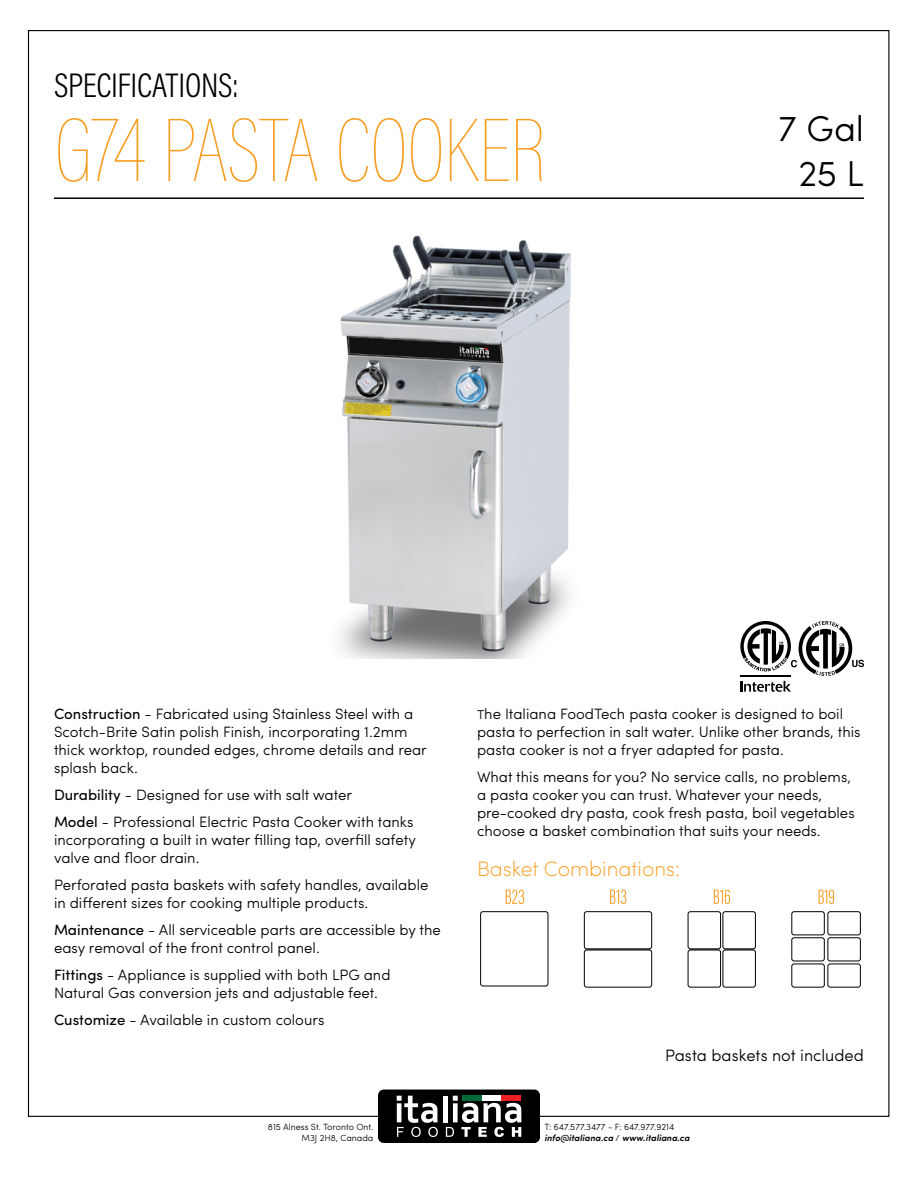
<style>
.page{position:relative;width:918px;height:1188px;background:#fff}
.page>*{position:absolute;margin:0;border:0;box-sizing:border-box;transform-origin:0 0}
.t1{font:100 91.5px "Acumin Pro Cond";letter-spacing:-.015em;color:#f99b1c}
.t2{font:300 36px/45px "Sofia Pro";color:#000;text-align:center}
.t3{font:300 34.5px "Acumin Pro Cond";letter-spacing:-.01em;color:#000}
.t4{font:200 21px "Sofia Pro";color:#f99b1c}
.t5{font:300 16.5px "Sofia Pro";color:#000}
.t6{font:300 15px/18px "Sofia Pro";color:#000}
.t7{font:italic 600 9px/10.8px "Sofia Pro";color:#000}
.t8{font:300 9px/10.8px "Sofia Pro";color:#000;text-align:right}
.s1{font-weight:400}
.s2{font-weight:300;font-style:normal}
</style>
<div class="page">
<div style="left:378px;top:1090px;width:162px;height:53px;background:#000;border-radius:6px"></div>
<svg style="left:397px;top:1096px;width:41px;height:41px"></svg>
<div style="left:443px;top:1096px;width:5px;height:26px;background:#fff"></div>
<svg style="left:446px;top:1096px;width:75px;height:41px"></svg>
<div style="left:462px;top:1096px;width:20px;height:5px;background:#036a37"></div>
<div style="left:482px;top:1096px;width:19px;height:5px;background:#fff"></div>
<div style="left:501px;top:1096px;width:20px;height:5px;background:#ed1d24"></div>
<img style="left:340px;top:235px;width:231px;height:424px">
<hr style="left:54px;top:197px;width:810px;height:2px;background:#000">
<svg style="left:740px;top:621px;width:124px;height:71px"></svg>
<svg style="left:506px;top:890px;width:18px;height:14px"></svg>
<div style="left:480px;top:911px;width:68px;height:75px;border:1px solid #000;border-radius:2px"></div>
<svg style="left:610px;top:890px;width:16px;height:14px"></svg>
<svg style="left:584px;top:911px;width:68px;height:77px"></svg>
<svg style="left:714px;top:890px;width:16px;height:14px"></svg>
<svg style="left:687px;top:911px;width:69px;height:77px"></svg>
<svg style="left:819px;top:890px;width:15px;height:14px"></svg>
<svg style="left:791px;top:911px;width:70px;height:77px"></svg>
<h3 class="t3" style="left:54px;top:63px;width:186px">SPECIFICATIONS:</h3>
<h1 class="t1" style="left:54px;top:94px;width:494px">G74 PASTA COOKER</h1>
<h2 class="t2" style="left:778px;top:103px;width:87px">7 Gal<br>25 L</h2>
<p class="t6" style="left:54px;top:704px;width:374px"><span class="s1">Construction</span> - Fabricated using Stainless Steel with a Scotch-Brite Satin polish Finish, incorporating 1.2mm thick worktop, rounded edges, chrome details and rear splash back.</p>
<p class="t6" style="left:54px;top:780px;width:361px;line-height:27px"><span class="s1">Durability</span> - Designed for use with salt water<br><span class="s1">Model</span> - Professional Electric Pasta Cooker with tanks</p>
<p class="t6" style="left:54px;top:830px;width:363px">incorporating a built in water filling tap, overfill safety valve and floor drain.</p>
<p class="t6" style="left:54px;top:875px;width:376px">Perforated pasta baskets with safety handles, available in different sizes for cooking multiple products.</p>
<p class="t6" style="left:54px;top:920px;width:388px"><span class="s1">Maintenance</span> - All serviceable parts are accessible by the easy removal of the front control panel.</p>
<p class="t6" style="left:54px;top:965px;width:338px"><span class="s1">Fittings</span> - Appliance is supplied with both LPG and<br>Natural Gas conversion jets and adjustable feet.</p>
<p class="t6" style="left:54px;top:1010px;width:272px"><span class="s1">Customize</span> - Available in custom colours</p>
<p class="t8" style="left:268px;top:1121px;width:107px">815 Alness St. Toronto Ont.<br>M3J 2H8, Canada</p>
<p class="t6" style="left:477px;top:704px;width:385px">The Italiana FoodTech pasta cooker is designed to boil pasta to perfection in salt water. Unlike other brands, this pasta cooker is not a fryer adapted for pasta.</p>
<p class="t6" style="left:477px;top:767px;width:379px">What this means for you? No service calls, no problems, a pasta cooker you can trust. Whatever your needs, pre-cooked dry pasta, cook fresh pasta, boil vegetables choose a basket combination that suits your needs.</p>
<h3 class="t4" style="left:477px;top:855px;width:204px">Basket Combinations:</h3>
<p class="t5" style="left:665px;top:1044px;width:200px">Pasta baskets not included</p>
<p class="t7" style="left:544px;top:1121px;width:147px"><span class="s2">T: 647.577.3477 - F: 647.977.9214 </span>info@italiana.ca <span class="s2">/</span> www.italiana.ca</p>
</div>
